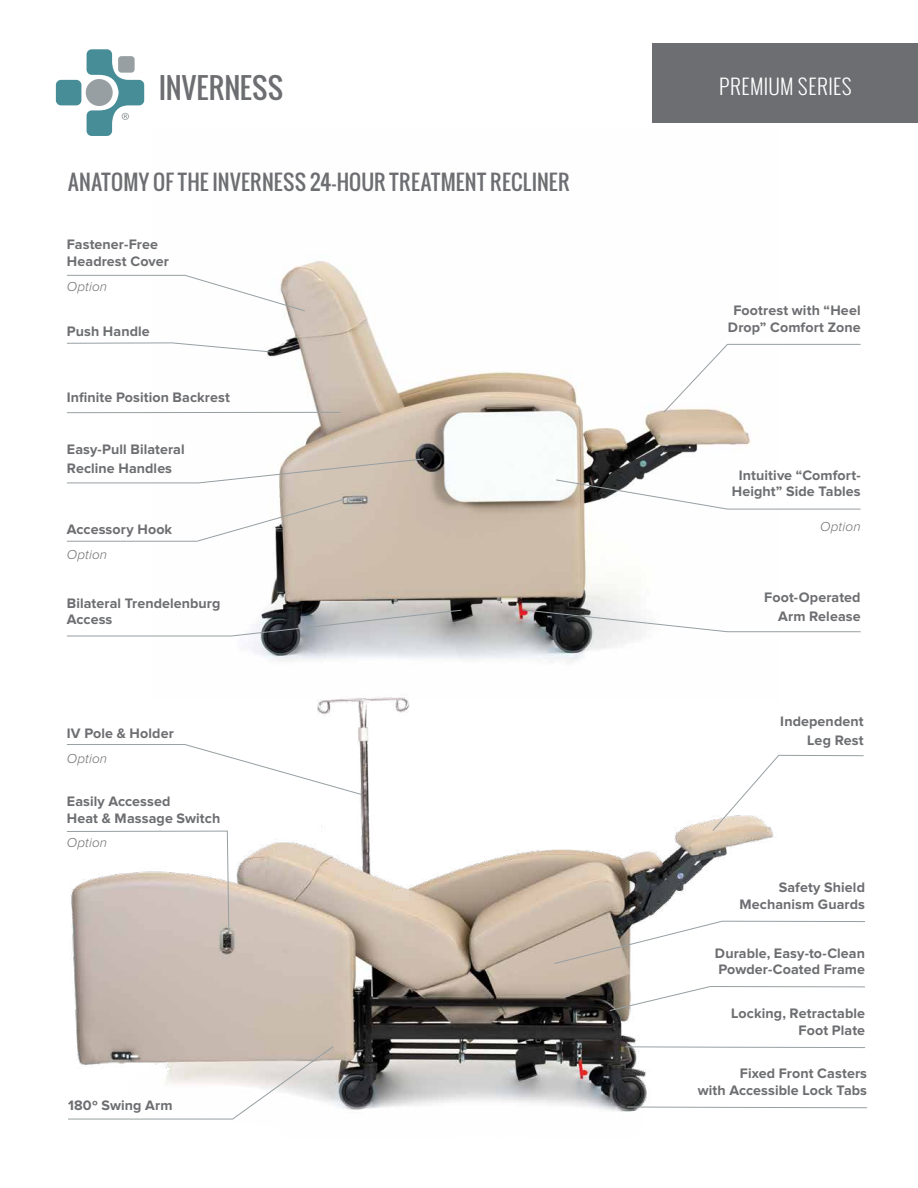
<style>
.page{position:relative;width:918px;height:1188px;background:#fff}
.page>*{position:absolute;margin:0;border:0;box-sizing:border-box;transform-origin:0 0}
.t1{font:28.5px "Oswald";letter-spacing:.005em;color:#6d6e71}
.t2{font:21px "Oswald";letter-spacing:.015em;color:#6d6e71}
.t3{font:300 20.7px "Oswald";letter-spacing:.025em;color:#fff}
.t4{font:700 14.25px/16.5px "Proxima Nova";letter-spacing:.005em;color:#6d6e71}
.t5{font:italic 300 13.5px "Proxima Nova";letter-spacing:.01em;color:#6d6e71}
</style>
<div class="page">
<img style="left:151px;top:261px;width:627px;height:401px">
<img style="left:72px;top:697px;width:758px;height:415px">
<div style="left:56px;top:80px;width:25px;height:25px;background:#478d97;border-radius:5px"></div>
<div style="left:86px;top:79px;width:27px;height:27px;background:#979fa2;border-radius:50%"></div>
<svg style="left:87px;top:49px;width:57px;height:87px"></svg>
<div style="left:653px;top:43px;width:265px;height:80px;background:#6d6e71"></div>
<svg style="left:66px;top:275px;width:240px;height:37px"></svg>
<svg style="left:67px;top:342px;width:208px;height:11px"></svg>
<hr style="left:67px;top:412px;width:273px;height:1px;background:#979fa2">
<svg style="left:663px;top:344px;width:198px;height:69px"></svg>
<svg style="left:555px;top:479px;width:306px;height:31px"></svg>
<svg style="left:67px;top:458px;width:357px;height:26px"></svg>
<svg style="left:67px;top:499px;width:277px;height:43px"></svg>
<svg style="left:67px;top:609px;width:395px;height:28px"></svg>
<svg style="left:522px;top:609px;width:339px;height:23px"></svg>
<svg style="left:66px;top:744px;width:297px;height:52px"></svg>
<svg style="left:68px;top:1045px;width:266px;height:75px"></svg>
<svg style="left:66px;top:830px;width:164px;height:102px"></svg>
<svg style="left:712px;top:755px;width:152px;height:77px"></svg>
<svg style="left:553px;top:920px;width:312px;height:45px"></svg>
<svg style="left:625px;top:1046px;width:241px;height:2px"></svg>
<svg style="left:609px;top:986px;width:256px;height:25px"></svg>
<svg style="left:627px;top:1106px;width:240px;height:2px"></svg>
<h1 class="t1" style="left:159px;top:66px;width:126px">INVERNESS</h1>
<h2 class="t2" style="left:68px;top:166px;width:503px">ANATOMY OF THE INVERNESS 24-HOUR TREATMENT RECLINER</h2>
<p class="t4" style="left:67px;top:237px;width:103px">Fastener-Free<br>Headrest Cover</p>
<p class="t5" style="left:67px;top:280px;width:42px">Option</p>
<p class="t4" style="left:67px;top:324px;width:84px">Push Handle</p>
<p class="t4" style="left:67px;top:390px;width:165px">Infinite Position Backrest</p>
<p class="t4" style="left:67px;top:441px;width:119px;line-height:18.8px">Easy-Pull Bilateral<br>Recline Handles</p>
<p class="t4" style="left:67px;top:522px;width:107px">Accessory Hook</p>
<p class="t5" style="left:67px;top:548px;width:42px">Option</p>
<p class="t4" style="left:67px;top:595px;width:155px">Bilateral Trendelenburg<br>Access</p>
<p class="t4" style="left:67px;top:726px;width:108px">IV Pole &amp; Holder</p>
<p class="t5" style="left:67px;top:752px;width:42px">Option</p>
<p class="t4" style="left:67px;top:794px;width:155px">Easily Accessed<br>Heat &amp; Massage Switch</p>
<p class="t5" style="left:67px;top:837px;width:42px">Option</p>
<p class="t4" style="left:68px;top:1097px;width:106px">180º Swing Arm</p>
<h3 class="t3" style="left:719px;top:72px;width:134px">PREMIUM SERIES</h3>
<p class="t4" style="left:728px;top:303px;width:134px;text-align:center">Footrest with “Heel<br>Drop” Comfort Zone</p>
<p class="t4" style="left:732px;top:467px;width:130px;text-align:center">Intuitive “Comfort-<br>Height” Side Tables</p>
<p class="t5" style="left:820px;top:520px;width:42px">Option</p>
<p class="t4" style="left:764px;top:589px;width:98px;line-height:18.8px;text-align:right">Foot-Operated<br>Arm Release</p>
<p class="t4" style="left:780px;top:713px;width:85px;line-height:18.8px;text-align:right">Independent<br>Leg Rest</p>
<p class="t4" style="left:739px;top:880px;width:127px;text-align:right">Safety Shield<br>Mechanism Guards</p>
<p class="t4" style="left:715px;top:945px;width:152px">Durable, Easy-to-Clean<br>Powder-Coated Frame</p>
<p class="t4" style="left:731px;top:1006px;width:135px;text-align:right">Locking, Retractable<br>Foot Plate</p>
<p class="t4" style="left:698px;top:1066px;width:171px;text-align:right">Fixed Front Casters<br>with Accessible Lock Tabs</p>
</div>
